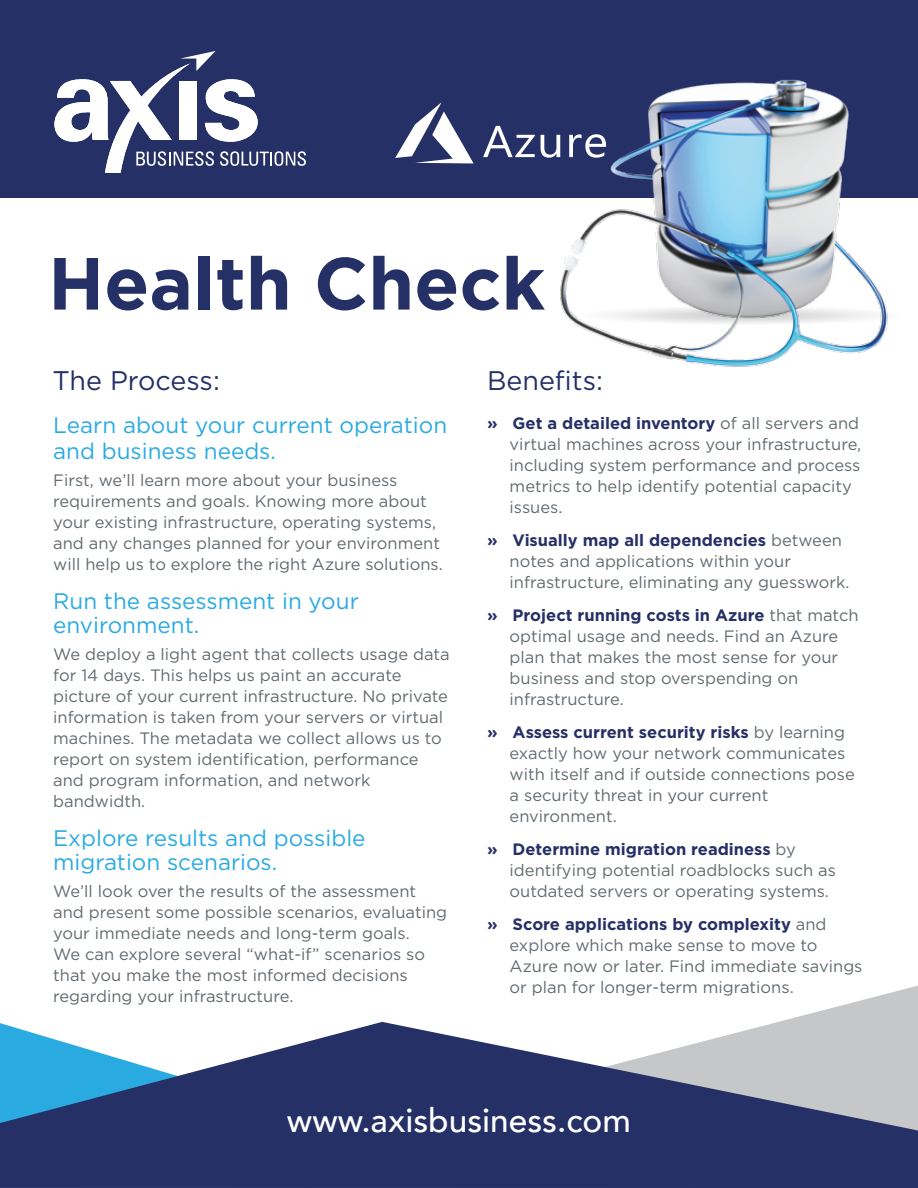
<style>
.page{position:relative;width:918px;height:1188px;background:#fff}
.page>*{position:absolute;margin:0;border:0;box-sizing:border-box;transform-origin:0 0}
.t1{font:700 73.65px "Gotham";color:#253066}
.t2{font:500 33.45px "Avenir";color:#fff}
.t3{font:26.85px "Gotham";color:#253066}
.t4{font:22.5px/24px "Gotham";color:#29abe2}
.t5{font:16.5px/21px "Gotham";color:#636b70}
.s1{font-weight:700;color:#253066}
</style>
<div class="page">
<div style="left:0;top:0;width:918px;height:197px;background:#253066"></div>
<svg style="left:382px;top:986px;width:536px;height:36px"></svg>
<svg style="left:0;top:1022px;width:918px;height:166px;background:#56658d"></svg>
<svg style="left:54px;top:51px;width:252px;height:122px"></svg>
<svg style="left:395px;top:102px;width:79px;height:61px"></svg>
<svg style="left:483px;top:126px;width:61px;height:32px"></svg>
<img style="left:544px;top:79px;width:366px;height:288px">
<h1 class="t1" style="left:48px;top:235px;width:499px">Health Check</h1>
<h3 class="t3" style="left:52px;top:363px;width:169px">The Process:</h3>
<h3 class="t3" style="left:487px;top:363px;width:117px">Benefits:</h3>
<h3 class="t4" style="left:53px;top:412px;width:395px;line-height:25.5px">Learn about your current operation and business needs.</h3>
<p class="t5" style="left:53px;top:469px;width:391px">First, we’ll learn more about your business requirements and goals. Knowing more about your existing infrastructure, operating systems, and any changes planned for your environment will help us to explore the right Azure solutions.</p>
<h3 class="t4" style="left:53px;top:588px;width:307px">Run the assessment in your environment.</h3>
<p class="t5" style="left:53px;top:643px;width:398px">We deploy a light agent that collects usage data for 14 days. This helps us paint an accurate picture of your current infrastructure. No private information is taken from your servers or virtual machines. The metadata we collect allows us to report on system identification, performance and program information, and network bandwidth.</p>
<h3 class="t4" style="left:53px;top:825px;width:314px">Explore results and possible migration scenarios.</h3>
<p class="t5" style="left:53px;top:880px;width:396px">We’ll look over the results of the assessment and present some possible scenarios, evaluating your immediate needs and long-term goals.<br>We can explore several “what-if” scenarios so that you make the most informed decisions regarding your infrastructure.</p>
<p class="t5" style="left:510px;top:412px;width:353px;text-indent:-23px"><span class="s1">» Get a detailed inventory</span> of all servers and virtual machines across your infrastructure, including system performance and process metrics to help identify potential capacity issues.</p>
<p class="t5" style="left:510px;top:529px;width:341px;text-indent:-23px"><span class="s1">» Visually map all dependencies</span> between notes and applications within your infrastructure, eliminating any guesswork.</p>
<p class="t5" style="left:510px;top:604px;width:350px;text-indent:-23px"><span class="s1">» Project running costs in Azure</span> that match optimal usage and needs. Find an Azure plan that makes the most sense for your business and stop overspending on infrastructure.</p>
<p class="t5" style="left:510px;top:721px;width:347px;text-indent:-23px"><span class="s1">» Assess current security risks</span> by learning exactly how your network communicates with itself and if outside connections pose a security threat in your current environment.</p>
<p class="t5" style="left:510px;top:838px;width:328px;text-indent:-23px"><span class="s1">» Determine migration readiness</span> by identifying potential roadblocks such as outdated servers or operating systems.</p>
<p class="t5" style="left:510px;top:913px;width:354px;text-indent:-23px"><span class="s1">» Score applications by complexity</span> and explore which make sense to move to Azure now or later. Find immediate savings or plan for longer-term migrations.</p>
<h2 class="t2" style="left:287px;top:1092px;width:346px">www.axisbusiness.com</h2>
</div>
